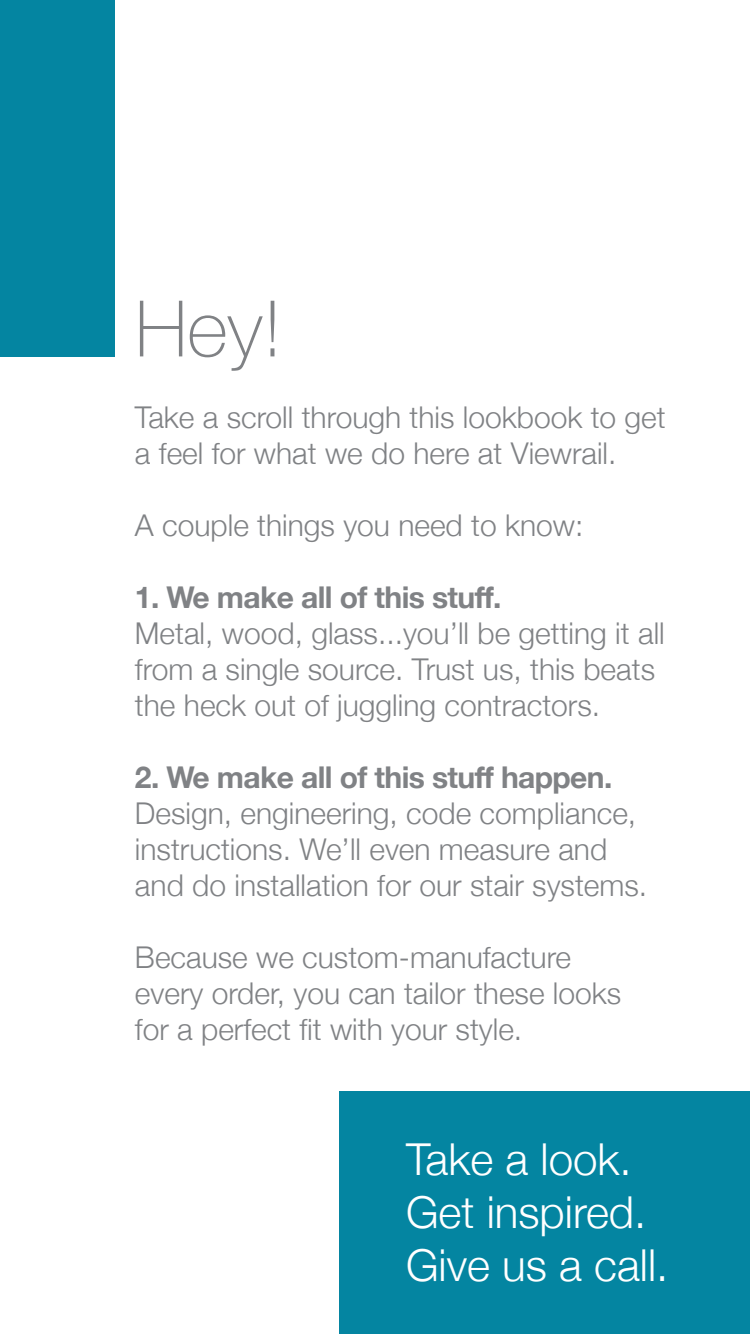
<style>
.page{position:relative;width:750px;height:1334px;background:#fff}
.page>*{position:absolute;margin:0;border:0;box-sizing:border-box;transform-origin:0 0}
.t1{font:100 78px "Helvetica Neue";color:#808285}
.t2{font:300 44px/52.8px "Helvetica Neue";color:#fff}
.t3{font:300 30px/36px "Helvetica Neue";color:#808285}
.t4{font:700 30px "Helvetica Neue";letter-spacing:-.02em;color:#808285}
</style>
<div class="page">
<div style="left:339px;top:1091px;width:411px;height:243px;background:#0485a1"></div>
<div style="left:0;top:0;width:114px;height:357px;background:#0485a1"></div>
<h1 class="t1" style="left:135px;top:270px;width:149px">Hey!</h1>
<p class="t3" style="left:135px;top:398px;width:532px">Take a scroll through this lookbook to get a feel for what we do here at Viewrail.</p>
<p class="t3" style="left:135px;top:506px;width:450px">A couple things you need to know:</p>
<p class="t4" style="left:135px;top:574px;width:368px">1. We make all of this stuff.</p>
<p class="t3" style="left:135px;top:614px;width:531px">Metal, wood, glass...you’ll be getting it all from a single source. Trust us, this beats the heck out of juggling contractors.</p>
<p class="t4" style="left:135px;top:754px;width:479px">2. We make all of this stuff happen.</p>
<p class="t3" style="left:135px;top:794px;width:514px">Design, engineering, code compliance, instructions. We’ll even measure and and do installation for our stair systems.</p>
<p class="t3" style="left:135px;top:938px;width:488px">Because we custom-manufacture every order, you can tailor these looks for a perfect fit with your style.</p>
<h2 class="t2" style="left:406px;top:1130px;width:264px">Take a look.<br>Get inspired.<br>Give us a call.</h2>
</div>
